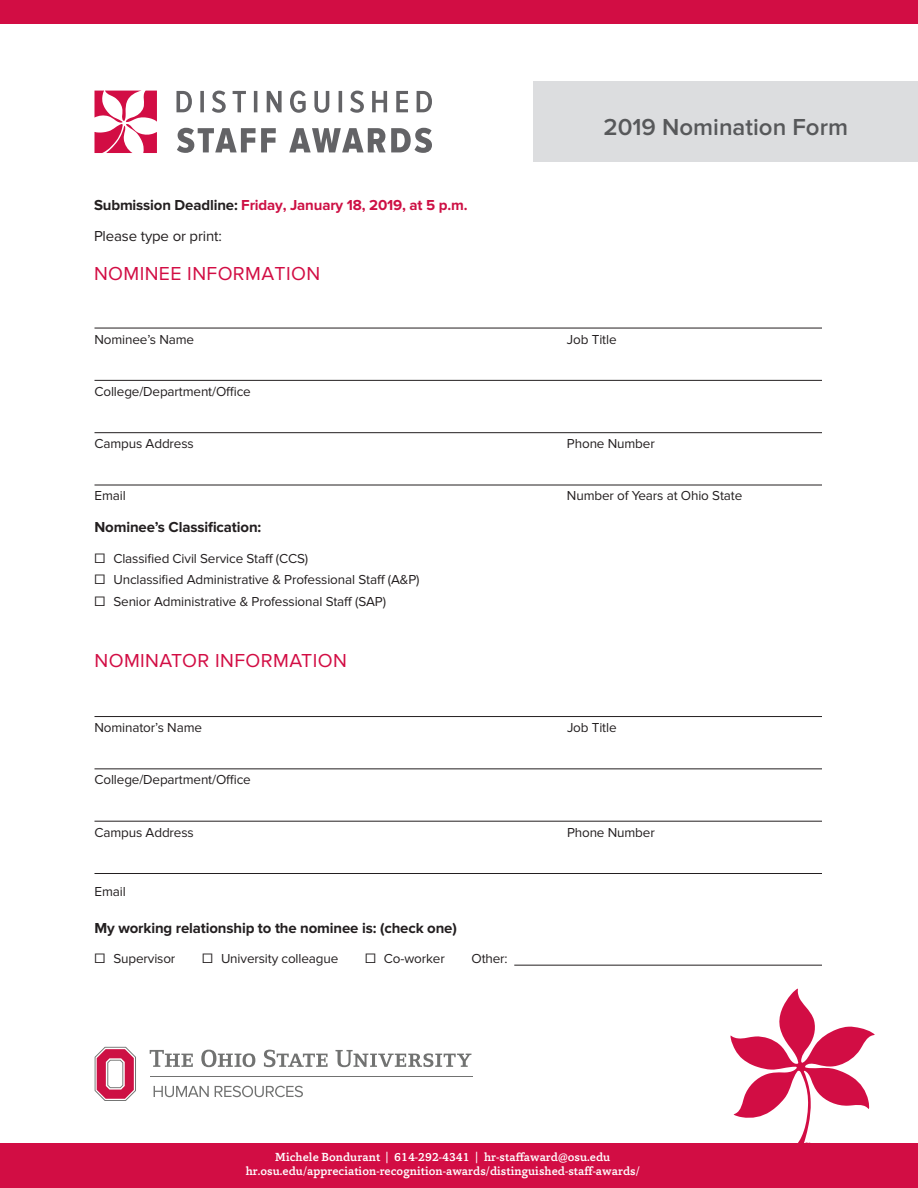
<style>
.page{position:relative;width:918px;height:1188px;background:#fff}
.page>*{position:absolute;margin:0;border:0;box-sizing:border-box;transform-origin:0 0}
.t1{font:600 24px "Proxima Nova";color:#57585a}
.t2{font:19.5px "Proxima Nova";letter-spacing:.02em;color:#d20d44}
.t3{font:16.5px/21.6px "Proxima Nova";color:#231f20}
.t4{font:700 15px "Proxima Nova";letter-spacing:-.01em;color:#231f20}
.t5{font:700 15px/31.7px "Proxima Nova";letter-spacing:-.01em;color:#cd1044}
.t6{font:13.5px "Proxima Nova";letter-spacing:-.01em;color:#231f20}
.t7{font:500 12px/14.4px "Capita";color:#fff;text-align:center}
.s1{color:#231f20}
.s2{font-weight:400;color:#231f20}
.s3{font-size:16.5px}
</style>
<div class="page">
<div style="left:0;top:0;width:918px;height:24px;background:#d20d44"></div>
<div style="left:534px;top:81px;width:384px;height:81px;background:#dcdddf"></div>
<hr style="left:150px;top:1076px;width:322px;height:1px;background:#717271">
<hr style="left:94px;top:328px;width:728px;height:1px;background:#231f20">
<hr style="left:94px;top:380px;width:728px;height:1px;background:#231f20">
<hr style="left:94px;top:432px;width:728px;height:1px;background:#231f20">
<hr style="left:94px;top:485px;width:728px;height:1px;background:#231f20">
<hr style="left:94px;top:716px;width:728px;height:1px;background:#231f20">
<hr style="left:94px;top:769px;width:728px;height:1px;background:#231f20">
<hr style="left:94px;top:821px;width:728px;height:1px;background:#231f20">
<hr style="left:94px;top:873px;width:728px;height:1px;background:#231f20">
<hr style="left:514px;top:965px;width:308px;height:1px;background:#231f20">
<svg style="left:177px;top:91px;width:15px;height:21px"></svg>
<svg style="left:200px;top:91px;width:26px;height:22px"></svg>
<svg style="left:233px;top:91px;width:13px;height:21px"></svg>
<svg style="left:254px;top:91px;width:28px;height:21px"></svg>
<svg style="left:290px;top:91px;width:97px;height:22px"></svg>
<svg style="left:396px;top:91px;width:12px;height:21px"></svg>
<svg style="left:417px;top:91px;width:15px;height:21px"></svg>
<svg style="left:94px;top:91px;width:63px;height:62px"></svg>
<svg style="left:177px;top:128px;width:99px;height:25px"></svg>
<svg style="left:289px;top:128px;width:143px;height:25px"></svg>
<div style="left:0;top:1143px;width:918px;height:45px;background:#d20d44"></div>
<svg style="left:95px;top:1047px;width:41px;height:54px"></svg>
<svg style="left:150px;top:1050px;width:43px;height:17px"></svg>
<svg style="left:201px;top:1050px;width:54px;height:17px"></svg>
<svg style="left:264px;top:1050px;width:64px;height:17px"></svg>
<svg style="left:335px;top:1050px;width:137px;height:17px"></svg>
<svg style="left:154px;top:1086px;width:55px;height:11px"></svg>
<svg style="left:215px;top:1086px;width:88px;height:11px"></svg>
<svg style="left:730px;top:989px;width:145px;height:154px"></svg>
<h2 class="t5" style="left:94px;top:189px;width:375px"><span class="s1">Submission Deadline:</span> Friday, January 18, 2019, at 5 p.m.<br><span class="s2">Please type or print:</span></h2>
<h2 class="t2" style="left:94px;top:262px;width:228px">NOMINEE INFORMATION</h2>
<p class="t6" style="left:94px;top:331px;width:101px">Nominee’s Name</p>
<p class="t6" style="left:94px;top:384px;width:158px">College/Department/Office</p>
<p class="t6" style="left:94px;top:436px;width:101px">Campus Address</p>
<p class="t6" style="left:94px;top:488px;width:33px">Email</p>
<p class="t4" style="left:94px;top:518px;width:168px">Nominee’s Classification:</p>
<p class="t6" style="left:94px;top:550px;width:215px"><span class="s3">☐</span> Classified Civil Service Staff (CCS)</p>
<p class="t6" style="left:113px;top:572px;width:308px">Unclassified Administrative &amp; Professional Staff (A&amp;P)</p>
<p class="t6" style="left:113px;top:594px;width:274px">Senior Administrative &amp; Professional Staff (SAP)</p>
<p class="t3" style="left:94px;top:568px;width:12px">☐ ☐</p>
<h2 class="t2" style="left:94px;top:649px;width:254px">NOMINATOR INFORMATION</h2>
<p class="t6" style="left:94px;top:720px;width:109px">Nominator’s Name</p>
<p class="t6" style="left:94px;top:772px;width:158px">College/Department/Office</p>
<p class="t6" style="left:94px;top:824px;width:101px">Campus Address</p>
<p class="t6" style="left:94px;top:883px;width:33px">Email</p>
<p class="t4" style="left:94px;top:919px;width:364px">My working relationship to the nominee is: (check one)</p>
<p class="t6" style="left:94px;top:951px;width:82px"><span class="s3">☐</span> Supervisor</p>
<p class="t6" style="left:202px;top:951px;width:138px"><span class="s3">☐</span> University colleague</p>
<p class="t6" style="left:365px;top:951px;width:81px"><span class="s3">☐</span> Co-worker</p>
<p class="t6" style="left:471px;top:951px;width:38px">Other:</p>
<h1 class="t1" style="left:603px;top:113px;width:246px">2019 Nomination Form</h1>
<p class="t6" style="left:567px;top:331px;width:51px">Job Title</p>
<p class="t6" style="left:567px;top:436px;width:89px">Phone Number</p>
<p class="t6" style="left:567px;top:488px;width:177px">Number of Years at Ohio State</p>
<p class="t6" style="left:567px;top:720px;width:51px">Job Title</p>
<p class="t6" style="left:567px;top:824px;width:89px">Phone Number</p>
<p class="t7" style="left:246px;top:1149px;width:396px">Michele Bondurant | 614-292-4341 | hr-staffaward@osu.edu hr.osu.edu/appreciation-recognition-awards/distinguished-staff-awards/</p>
</div>
